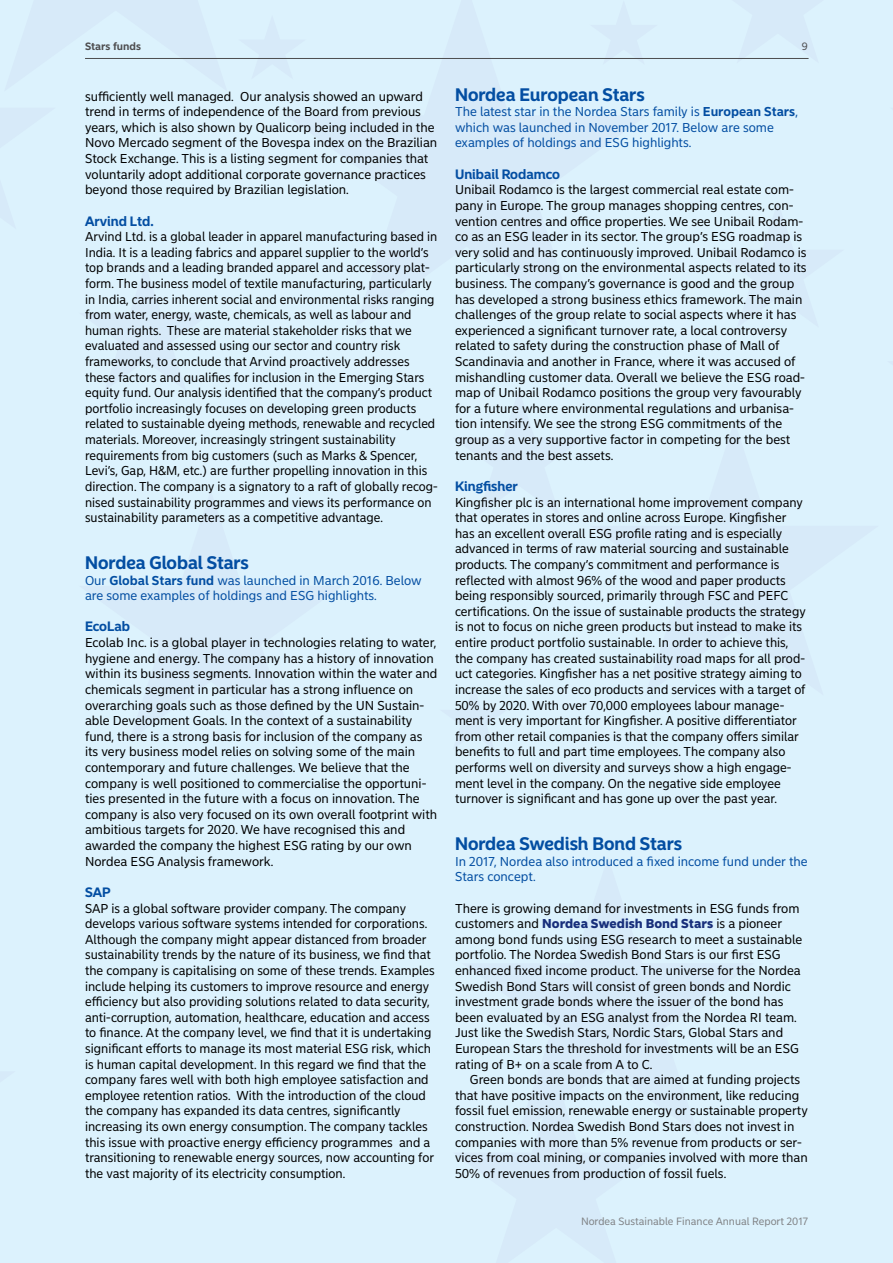
<style>
.page{position:relative;width:893px;height:1263px;background:#dcf2fd}
.page>*{position:absolute;margin:0;border:0;box-sizing:border-box;transform-origin:0 0}
.t1{font:700 18px "Nordea Sans Large";color:#034ea2}
.t2{font:700 13.5px "Nordea Sans Large";color:#034ea2}
.t3{font:12.75px/15.6px "Nordea Sans Small";color:#000}
.t4{font:12.75px/15.6px "Nordea Sans Small";color:#034ea2}
.t5{font:10.5px "Nordea Sans Small";color:#808285}
.t6{font:700 10.5px "Nordea Sans Small";color:#4d4d4f}
.t7{font:10.5px "Nordea Sans Small";color:#4d4d4f}
.s1{font-weight:700}
.s2{font-weight:900;color:#182f7b}
</style>
<div class="page">
<svg style="left:259px;top:57px;width:27px;height:1px"></svg>
<hr style="left:85px;top:58px;width:724px;height:1px;background:#4d4d4f">
<p class="t6" style="left:85px;top:40px;width:58px">Stars funds</p>
<p class="t7" style="left:802px;top:40px;width:7px">9</p>
<p class="t3" style="left:85px;top:89px;width:354px">sufficiently well managed. Our analysis showed an upward trend in terms of independence of the Board from previous years, which is also shown by Qualicorp being included in the Novo Mercado segment of the Bovespa index on the Brazilian Stock Exchange. This is a listing segment for companies that voluntarily adopt additional corporate governance practices beyond those required by Brazilian legislation.</p>
<p class="t2" style="left:85px;top:213px;width:70px">Arvind Ltd.</p>
<p class="t3" style="left:85px;top:229px;width:354px">Arvind Ltd. is a global leader in apparel manufacturing based in India. It is a leading fabrics and apparel supplier to the world’s top brands and a leading branded apparel and accessory plat&shy;form. The business model of textile manufacturing, particularly in India, carries inherent social and environmental risks ranging from water, energy, waste, chemicals, as well as labour and human rights. These are material stakeholder risks that we evaluated and assessed using our sector and country risk frameworks, to conclude that Arvind proactively addresses these factors and qualifies for inclusion in the Emerging Stars equity fund. Our analysis identified that the company’s product portfolio increasingly focuses on developing green products related to sustainable dyeing methods, renewable and recycled materials. Moreover, increasingly stringent sustainability requirements from big customers (such as Marks &amp; Spencer, Levi’s, Gap, H&amp;M, etc.) are further propelling innovation in this direction. The company is a signatory to a raft of globally recog&shy;nised sustainability programmes and views its performance on sustainability parameters as a competitive advantage.</p>
<h1 class="t1" style="left:85px;top:552px;width:165px">Nordea Global Stars</h1>
<p class="t4" style="left:85px;top:572px;width:338px">Our <span class="s1">Global Stars fund</span> was launched in March 2016. Below are some examples of holdings and ESG highlights.</p>
<p class="t2" style="left:85px;top:619px;width:46px">EcoLab</p>
<p class="t3" style="left:85px;top:635px;width:354px">Ecolab Inc. is a global player in technologies relating to water, hygiene and energy. The company has a history of innovation within its business segments. Innovation within the water and chemicals segment in particular has a strong influence on overarching goals such as those defined by the UN Sustain&shy;able Development Goals. In the context of a sustainability fund, there is a strong basis for inclusion of the company as its very business model relies on solving some of the main contemporary and future challenges. We believe that the company is well positioned to commercialise the opportuni&shy;ties presented in the future with a focus on innovation. The company is also very focused on its own overall footprint with ambitious targets for 2020. We have recognised this and awarded the company the highest ESG rating by our own Nordea ESG Analysis framework.</p>
<p class="t2" style="left:85px;top:884px;width:27px">SAP</p>
<p class="t3" style="left:85px;top:900px;width:351px">SAP is a global software provider company. The company develops various software systems intended for corporations.<br>Although the company might appear distanced from broader sustainability trends by the nature of its business, we find that the company is capitalising on some of these trends. Examples include helping its customers to improve resource and energy efficiency but also providing solutions related to data security, anti-corruption, automation, healthcare, education and access to finance. At the company level, we find that it is undertaking significant efforts to manage its most material ESG risk, which is human capital development. In this regard we find that the company fares well with both high employee satisfaction and employee retention ratios. With the introduction of the cloud the company has expanded its data centres, significantly increasing its own energy consumption. The company tackles this issue with proactive energy efficiency programmes and a transitioning to renewable energy sources, now accounting for the vast majority of its electricity consumption.</p>
<h1 class="t1" style="left:455px;top:83px;width:191px">Nordea European Stars</h1>
<p class="t4" style="left:455px;top:104px;width:344px">The latest star in the Nordea Stars family is <span class="s1">European Stars</span>, which was launched in November 2017. Below are some examples of holdings and ESG highlights.</p>
<p class="t2" style="left:455px;top:166px;width:106px">Unibail Rodamco</p>
<p class="t3" style="left:455px;top:182px;width:353px">Unibail Rodamco is the largest commercial real estate com&shy;pany in Europe. The group manages shopping centres, con&shy;vention centres and office properties. We see Unibail Rodam&shy;co as an ESG leader in its sector. The group’s ESG roadmap is very solid and has continuously improved. Unibail Rodamco is particularly strong on the environmental aspects related to its business. The company’s governance is good and the group has developed a strong business ethics framework. The main challenges of the group relate to social aspects where it has experienced a significant turnover rate, a local controversy related to safety during the construction phase of Mall of Scandinavia and another in France, where it was accused of mishandling customer data. Overall we believe the ESG road&shy;map of Unibail Rodamco positions the group very favourably for a future where environmental regulations and urbanisa&shy;tion intensify. We see the strong ESG commitments of the group as a very supportive factor in competing for the best tenants and the best assets.</p>
<p class="t2" style="left:455px;top:478px;width:64px">Kingfisher</p>
<p class="t3" style="left:455px;top:494px;width:352px">Kingfisher plc is an international home improvement company that operates in stores and online across Europe. Kingfisher has an excellent overall ESG profile rating and is especially advanced in terms of raw material sourcing and sustainable products. The company’s commitment and performance is reflected with almost 96% of the wood and paper products being responsibly sourced, primarily through FSC and PEFC certifications. On the issue of sustainable products the strategy is not to focus on niche green products but instead to make its entire product portfolio sustainable. In order to achieve this, the company has created sustainability road maps for all prod&shy;uct categories. Kingfisher has a net positive strategy aiming to increase the sales of eco products and services with a target of 50% by 2020. With over 70,000 employees labour manage&shy;ment is very important for Kingfisher. A positive differentiator from other retail companies is that the company offers similar benefits to full and part time employees. The company also performs well on diversity and surveys show a high engage&shy;ment level in the company. On the negative side employee turnover is significant and has gone up over the past year.</p>
<h1 class="t1" style="left:455px;top:833px;width:229px">Nordea Swedish Bond Stars</h1>
<p class="t4" style="left:455px;top:853px;width:354px">In 2017, Nordea also introduced a fixed income fund under the<br>Stars concept.</p>
<p class="t3" style="left:455px;top:900px;width:349px">There is growing demand for investments in ESG funds from customers and <span class="s2">Nordea Swedish Bond Stars</span> is a pioneer among bond funds using ESG research to meet a sustainable portfolio. The Nordea Swedish Bond Stars is our first ESG enhanced fixed income product. The universe for the Nordea Swedish Bond Stars will consist of green bonds and Nordic investment grade bonds where the issuer of the bond has been evaluated by an ESG analyst from the Nordea RI team.<br>Just like the Swedish Stars, Nordic Stars, Global Stars and European Stars the threshold for investments will be an ESG rating of B+ on a scale from A to C.</p>
<p class="t3" style="left:455px;top:1072px;width:354px;text-indent:15px">Green bonds are bonds that are aimed at funding projects that have positive impacts on the environment, like reducing fossil fuel emission, renewable energy or sustainable property construction. Nordea Swedish Bond Stars does not invest in companies with more than 5% revenue from products or ser&shy;vices from coal mining, or companies involved with more than 50% of revenues from production of fossil fuels.</p>
<p class="t5" style="left:581px;top:1215px;width:228px">Nordea Sustainable Finance Annual Report 2017</p>
</div>
